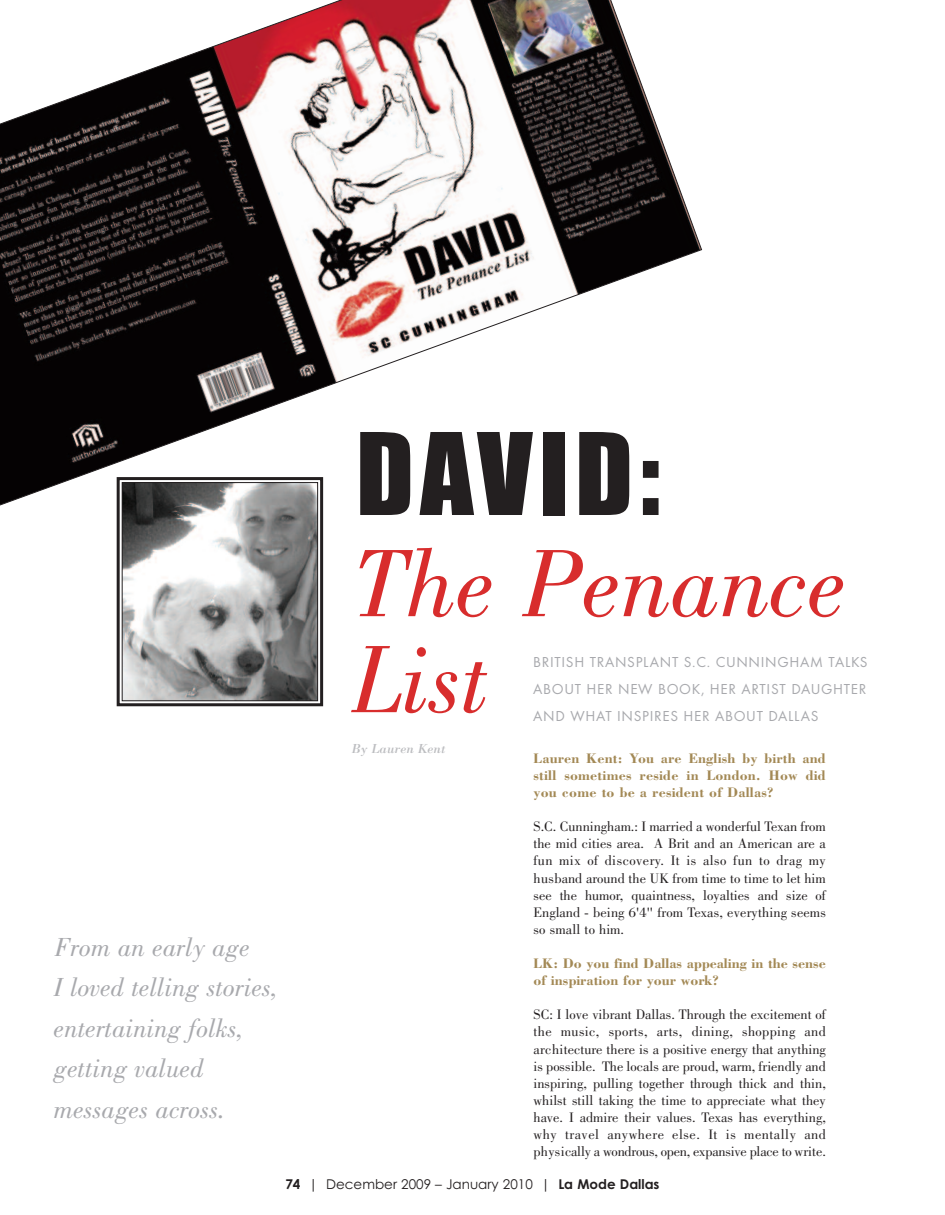
<style>
.page{position:relative;width:945px;height:1215px;background:#fff}
.page>*{position:absolute;margin:0;border:0;box-sizing:border-box;transform-origin:0 0}
.t1{font:105px "Impact";letter-spacing:.06em;color:#231f20}
.t2{font:italic 99px/96px "Bodoni";color:#d82d2d}
.t3{font:italic 27px/40.5px "Bodoni";color:#a8a9ad}
.t4{font:15px/27px "Futura T";letter-spacing:.045em;color:#a8a9ad;text-align:justify}
.t5{font:14.25px/17.1px "Bodoni";color:#231f20;text-align:justify}
.t6{font:700 14.25px/17.2px "Bodoni";color:#a38955;text-align:justify}
.t7{font:13.5px "Century Gothic";color:#231f20}
.t8{font:italic 13.5px "Bodoni";color:#bcbdc0}
.s1{font-weight:700}
</style>
<div class="page">
<svg style="left:0;top:0;width:703px;height:547px"></svg>
<img style="left:124px;top:484px;width:192px;height:215px">
<div style="left:117px;top:477px;width:206px;height:229px;border:3px solid #231f20"></div>
<div style="left:122px;top:482px;width:196px;height:219px;border:1px solid #231f20"></div>
<h1 class="t1" style="left:356px;top:417px;width:306px">DAVID:</h1>
<h3 class="t3" style="left:54px;top:929px;width:225px">From an early age<br>I loved telling stories, entertaining folks, getting valued messages across.</h3>
<h2 class="t2" style="left:352px;top:545px;width:496px">The Penance<br>List</h2>
<p class="t4" style="left:533px;top:648px;width:336px">BRITISH TRANSPLANT S.C. CUNNINGHAM TALKS ABOUT HER NEW BOOK, HER ARTIST DAUGHTER AND WHAT INSPIRES HER ABOUT DALLAS</p>
<p class="t8" style="left:352px;top:741px;width:95px">By Lauren Kent</p>
<p class="t6" style="left:534px;top:749px;width:294px">Lauren Kent: You are English by birth and still sometimes reside in London. How did you come to be a resident of Dallas?</p>
<p class="t5" style="left:534px;top:819px;width:294px">S.C. Cunningham.: I married a wonderful Texan from the mid cities area. A Brit and an American are a fun mix of discovery. It is also fun to drag my husband around the UK from time to time to let him see the humor, quaintness, loyalties and size of England - being 6'4'' from Texas, everything seems so small to him.</p>
<p class="t6" style="left:534px;top:954px;width:294px">LK: Do you find Dallas appealing in the sense of inspiration for your work?</p>
<p class="t5" style="left:534px;top:1007px;width:294px">SC: I love vibrant Dallas. Through the excitement of the music, sports, arts, dining, shopping and architecture there is a positive energy that anything is possible. The locals are proud, warm, friendly and inspiring, pulling together through thick and thin, whilst still taking the time to appreciate what they have. I admire their values. Texas has everything, why travel anywhere else. It is mentally and physically a wondrous, open, expansive place to write.</p>
<p class="t7" style="left:285px;top:1177px;width:376px"><span class="s1">74</span> | December 2009 – January 2010 | <span class="s1">La Mode Dallas</span></p>
</div>
